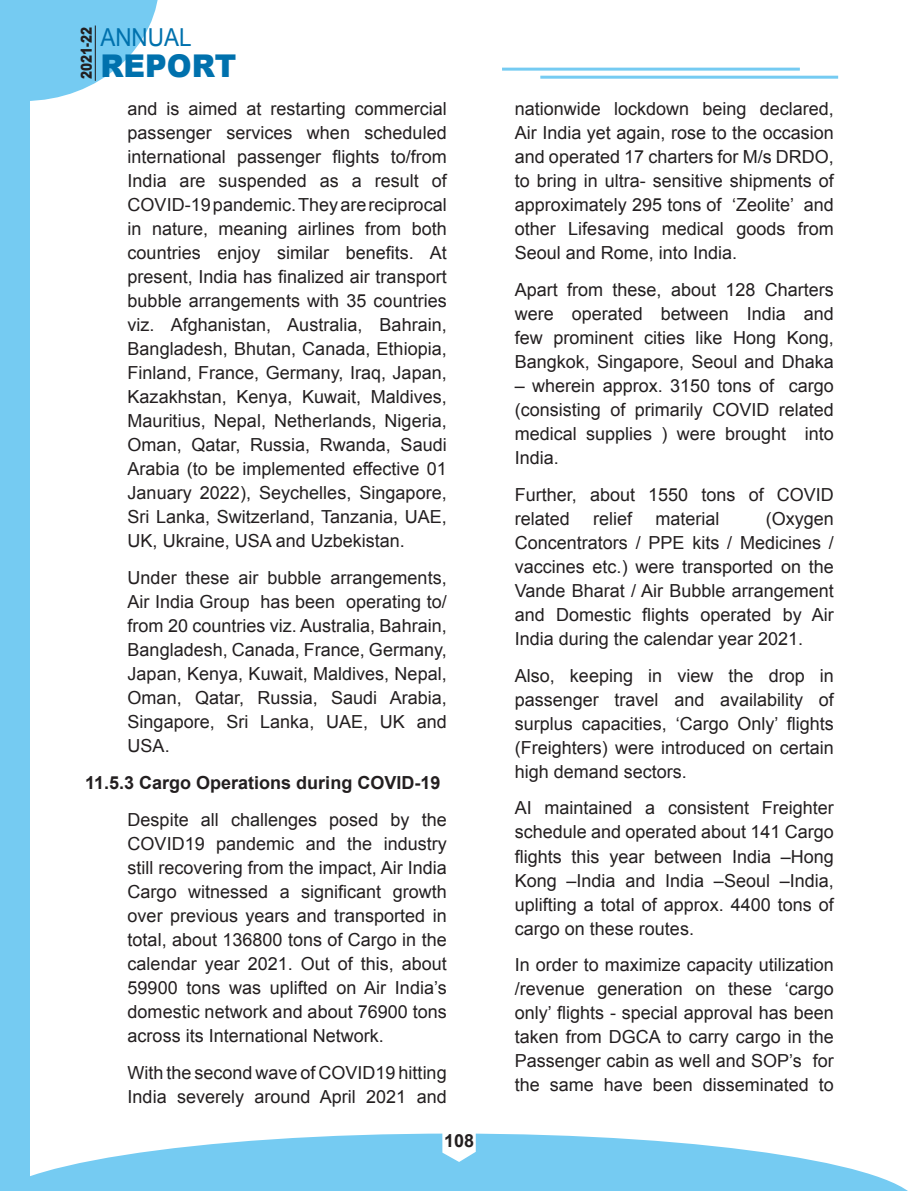
<style>
.page{position:relative;width:919px;height:1191px;background:#fff}
.page>*{position:absolute;margin:0;border:0;box-sizing:border-box;transform-origin:0 0}
.t1{font:900 31.35px "Arial";color:#0071ad;scale:.95 1}
.t2{font:24.75px "Arial";color:#0071ad;scale:.91 1}
.t3{font:18px/24px "Arial";color:#231f20;text-align:justify}
.t4{font:700 18px "Arial";color:#231f20}
.t5{font:900 15px "Arial";color:#231f20;scale:.8 1}
</style>
<div class="page">
<div style="left:0;top:0;width:30px;height:1191px;background:#75cbf2"></div>
<hr style="left:540px;top:76px;width:298px;height:3px;background:#75cbf2">
<hr style="left:502px;top:68px;width:297px;height:3px;background:#75cbf2">
<svg style="left:30px;top:1133px;width:878px;height:58px;fill:#75cbf2"></svg>
<svg style="left:442px;top:1133px;width:33px;height:29px"></svg>
<svg style="left:30px;top:0;width:128px;height:101px"></svg>
<p class="t5" style="left:76px;top:79px;width:67px;rotate:-90deg">2021-22</p>
<h2 class="t2" style="left:100px;top:21px;width:102px">ANNUAL</h2>
<h1 class="t1" style="left:100px;top:43px;width:145px">REPORT</h1>
<p class="t3" style="left:128px;top:97px;width:320px">and is aimed at restarting commercial passenger services when scheduled international passenger flights to/from India are suspended as a result of COVID-19 pandemic. They are reciprocal in nature, meaning airlines from both countries enjoy similar benefits. At present, India has finalized air transport bubble arrangements with 35 countries viz. Afghanistan, Australia, Bahrain, Bangladesh, Bhutan, Canada, Ethiopia, Finland, France, Germany, Iraq, Japan, Kazakhstan, Kenya, Kuwait, Maldives, Mauritius, Nepal, Netherlands, Nigeria, Oman, Qatar, Russia, Rwanda, Saudi Arabia (to be implemented effective 01<br>January 2022), Seychelles, Singapore, Sri Lanka, Switzerland, Tanzania, UAE, UK, Ukraine, USA and Uzbekistan.</p>
<p class="t3" style="left:128px;top:566px;width:320px">Under these air bubble arrangements, Air India Group has been operating to/ from 20 countries viz. Australia, Bahrain, Bangladesh, Canada, France, Germany, Japan, Kenya, Kuwait, Maldives, Nepal, Oman, Qatar, Russia, Saudi Arabia, Singapore, Sri Lanka, UAE, UK and USA.</p>
<p class="t4" style="left:85px;top:770px;width:357px">11.5.3 Cargo Operations during COVID-19</p>
<p class="t3" style="left:128px;top:807px;width:320px">Despite all challenges posed by the COVID19 pandemic and the industry still recovering from the impact, Air India Cargo witnessed a significant growth over previous years and transported in total, about 136800 tons of Cargo in the calendar year 2021. Out of this, about 59900 tons was uplifted on Air India’s domestic network and about 76900 tons across its International Network.</p>
<p class="t3" style="left:128px;top:1060px;width:320px">With the second wave of COVID19 hitting<br>India severely around April 2021 and</p>
<p class="t4" style="left:444px;top:1128px;width:32px">108</p>
<p class="t3" style="left:514px;top:97px;width:320px">nationwide lockdown being declared, Air India yet again, rose to the occasion and operated 17 charters for M/s DRDO, to bring in ultra- sensitive shipments of approximately 295 tons of ‘Zeolite’ and other Lifesaving medical goods from Seoul and Rome, into India.</p>
<p class="t3" style="left:514px;top:278px;width:320px">Apart from these, about 128 Charters were operated between India and few prominent cities like Hong Kong, Bangkok, Singapore, Seoul and Dhaka</p>
<p class="t3" style="left:514px;top:374px;width:320px">– wherein approx. 3150 tons of cargo (consisting of primarily COVID related medical supplies ) were brought into India.</p>
<p class="t3" style="left:514px;top:483px;width:320px">Further, about 1550 tons of COVID related</p>
<p class="t3" style="left:514px;top:507px;width:320px;text-indent:251px">(Oxygen Concentrators / PPE kits / Medicines / vaccines etc.) were transported on the Vande Bharat / Air Bubble arrangement and Domestic flights operated by Air India during the calendar year 2021.</p>
<p class="t3" style="left:514px;top:663px;width:320px">Also, keeping in view the drop in passenger travel and availability of surplus capacities, ‘Cargo Only’ flights (Freighters) were introduced on certain high demand sectors.</p>
<p class="t3" style="left:514px;top:796px;width:320px">AI maintained a consistent Freighter schedule and operated about 141 Cargo flights this year between India –Hong Kong –India and India –Seoul –India, uplifting a total of approx. 4400 tons of cargo on these routes.</p>
<p class="t3" style="left:514px;top:953px;width:320px">In order to maximize capacity utilization /revenue generation on these ‘cargo only’ flights - special approval has been taken from DGCA to carry cargo in the Passenger cabin as well and SOP’s for the same have been disseminated to</p>
<p class="t3" style="left:593px;top:507px;width:41px">relief</p>
<p class="t3" style="left:655px;top:507px;width:66px">material</p>
</div>
